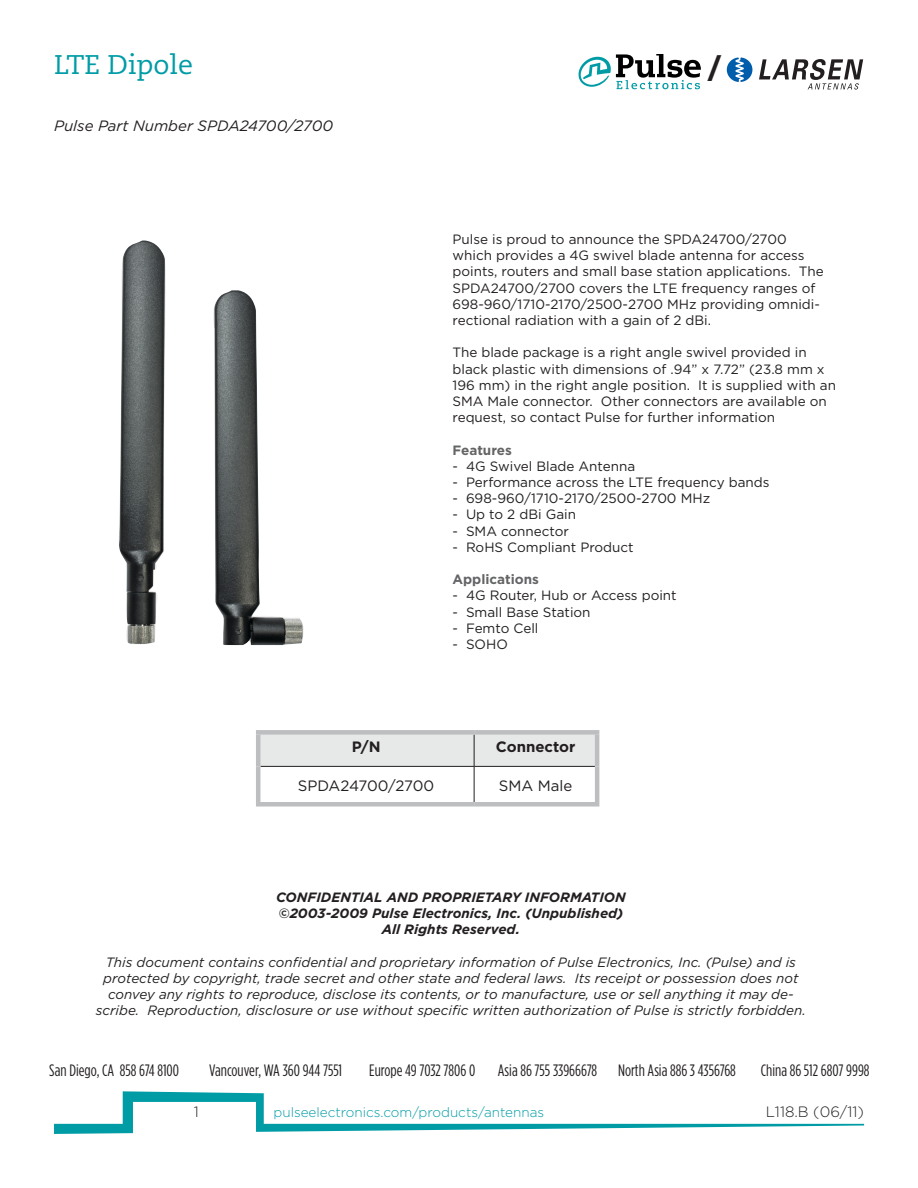
<style>
.page{position:relative;width:918px;height:1188px;background:#fff}
.page>*{position:absolute;margin:0;border:0;box-sizing:border-box;transform-origin:0 0}
.t1{font:700 36px "Univers";color:#231f20}
.t2{font:27px "Caecilia";color:#009ca6}
.t3{font:16.5px "Gotham Condensed";color:#231f20}
.t4{font:italic 15px "Gotham";color:#231f20}
.t5{font:15px "Gotham";color:#231f20}
.t6{font:300 15px "Gotham";color:#231f20}
.t7{font:700 15px "Gotham";color:#231f20}
.t8{font:13.5px/16.2px "Gotham";color:#231f20}
.t9{font:italic 13.5px/16.2px "Gotham";color:#231f20;text-align:center}
.t10{font:italic 700 13.5px/16.2px "Gotham";color:#231f20;text-align:center}
.t11{font:300 13.5px "Gotham";color:#009ca6}
.t12{font:700 13.5px "Gotham";color:#636466}
</style>
<div class="page">
<svg style="left:54px;top:1091px;width:810px;height:43px"></svg>
<svg style="left:578px;top:54px;width:123px;height:35px"></svg>
<div style="left:727px;top:57px;width:25px;height:25px;background:#005dac;border-radius:50%"></div>
<svg style="left:759px;top:59px;width:104px;height:31px"></svg>
<svg style="left:735px;top:57px;width:9px;height:25px"></svg>
<svg style="left:260px;top:735px;width:335px;height:67px"></svg>
<hr style="left:474px;top:735px;width:1px;height:31px;background:#231f20">
<hr style="left:260px;top:766px;width:214px;height:1px;background:#231f20">
<hr style="left:474px;top:766px;width:121px;height:1px;background:#231f20">
<div style="left:256px;top:730px;width:218px;height:5px;background:#bcbec0"></div>
<hr style="left:256px;top:735px;width:4px;height:31px;background:#bcbec0">
<div style="left:474px;top:730px;width:125px;height:5px;background:#bcbec0"></div>
<hr style="left:256px;top:766px;width:4px;height:36px;background:#bcbec0">
<hr style="left:474px;top:767px;width:1px;height:35px;background:#231f20">
<hr style="left:595px;top:735px;width:4px;height:31px;background:#bcbec0">
<hr style="left:595px;top:766px;width:4px;height:36px;background:#bcbec0">
<div style="left:256px;top:802px;width:218px;height:5px;background:#bcbec0"></div>
<div style="left:474px;top:802px;width:125px;height:5px;background:#bcbec0"></div>
<img style="left:119px;top:240px;width:185px;height:406px">
<h2 class="t2" style="left:54px;top:49px;width:141px">LTE Dipole</h2>
<p class="t4" style="left:54px;top:116px;width:281px">Pulse Part Number SPDA24700/2700</p>
<h1 class="t1" style="left:706px;top:47px;width:17px">/</h1>
<p class="t8" style="left:453px;top:231px;width:373px">Pulse is proud to announce the SPDA24700/2700 which provides a 4G swivel blade antenna for access points, routers and small base station applications. The SPDA24700/2700 covers the LTE frequency ranges of 698-960/1710-2170/2500-2700 MHz providing omnidi&shy;rectional radiation with a gain of 2 dBi.</p>
<p class="t8" style="left:453px;top:344px;width:385px">The blade package is a right angle swivel provided in black plastic with dimensions of .94” x 7.72” (23.8 mm x 196 mm) in the right angle position. It is supplied with an SMA Male connector. Other connectors are available on request, so contact Pulse for further information</p>
<p class="t12" style="left:453px;top:441px;width:61px">Features</p>
<p class="t8" style="left:453px;top:458px;width:184px">- 4G Swivel Blade Antenna</p>
<p class="t8" style="left:453px;top:474px;width:319px">- Performance across the LTE frequency bands</p>
<p class="t8" style="left:453px;top:490px;width:259px">- 698-960/1710-2170/2500-2700 MHz</p>
<p class="t8" style="left:453px;top:506px;width:125px">- Up to 2 dBi Gain</p>
<p class="t8" style="left:453px;top:523px;width:118px">- SMA connector</p>
<p class="t8" style="left:453px;top:539px;width:183px">- RoHS Compliant Product</p>
<p class="t12" style="left:453px;top:571px;width:88px">Applications</p>
<p class="t8" style="left:453px;top:587px;width:226px">- 4G Router, Hub or Access point</p>
<p class="t8" style="left:453px;top:604px;width:140px">- Small Base Station</p>
<p class="t8" style="left:453px;top:620px;width:87px">- Femto Cell</p>
<p class="t8" style="left:453px;top:636px;width:57px">- SOHO</p>
<p class="t7" style="left:352px;top:737px;width:30px">P/N</p>
<p class="t7" style="left:496px;top:737px;width:81px">Connector</p>
<p class="t5" style="left:298px;top:776px;width:138px">SPDA24700/2700</p>
<p class="t5" style="left:499px;top:776px;width:75px">SMA Male</p>
<p class="t10" style="left:276px;top:889px;width:351px">CONFIDENTIAL AND PROPRIETARY INFORMATION ©2003-2009 Pulse Electronics, Inc. (Unpublished)<br>All Rights Reserved.</p>
<p class="t9" style="left:96px;top:953px;width:712px">This document contains confidential and proprietary information of Pulse Electronics, Inc. (Pulse) and is protected by copyright, trade secret and other state and federal laws. Its receipt or possession does not convey any rights to reproduce, disclose its contents, or to manufacture, use or sell anything it may de&shy;scribe. Reproduction, disclosure or use without specific written authorization of Pulse is strictly forbidden.</p>
<p class="t3" style="left:49px;top:1061px;width:131px">San Diego, CA 858 674 8100</p>
<p class="t3" style="left:209px;top:1061px;width:134px">Vancouver, WA 360 944 7551</p>
<p class="t3" style="left:369px;top:1061px;width:107px">Europe 49 7032 7806 0</p>
<p class="t3" style="left:498px;top:1061px;width:101px">Asia 86 755 33966678</p>
<p class="t3" style="left:618px;top:1061px;width:119px">North Asia 886 3 4356768</p>
<p class="t3" style="left:761px;top:1061px;width:110px">China 86 512 6807 9998</p>
<p class="t6" style="left:194px;top:1103px;width:7px">1</p>
<p class="t11" style="left:274px;top:1104px;width:272px">pulseelectronics.com/products/antennas</p>
<p class="t6" style="left:766px;top:1103px;width:100px">L118.B (06/11)</p>
</div>
